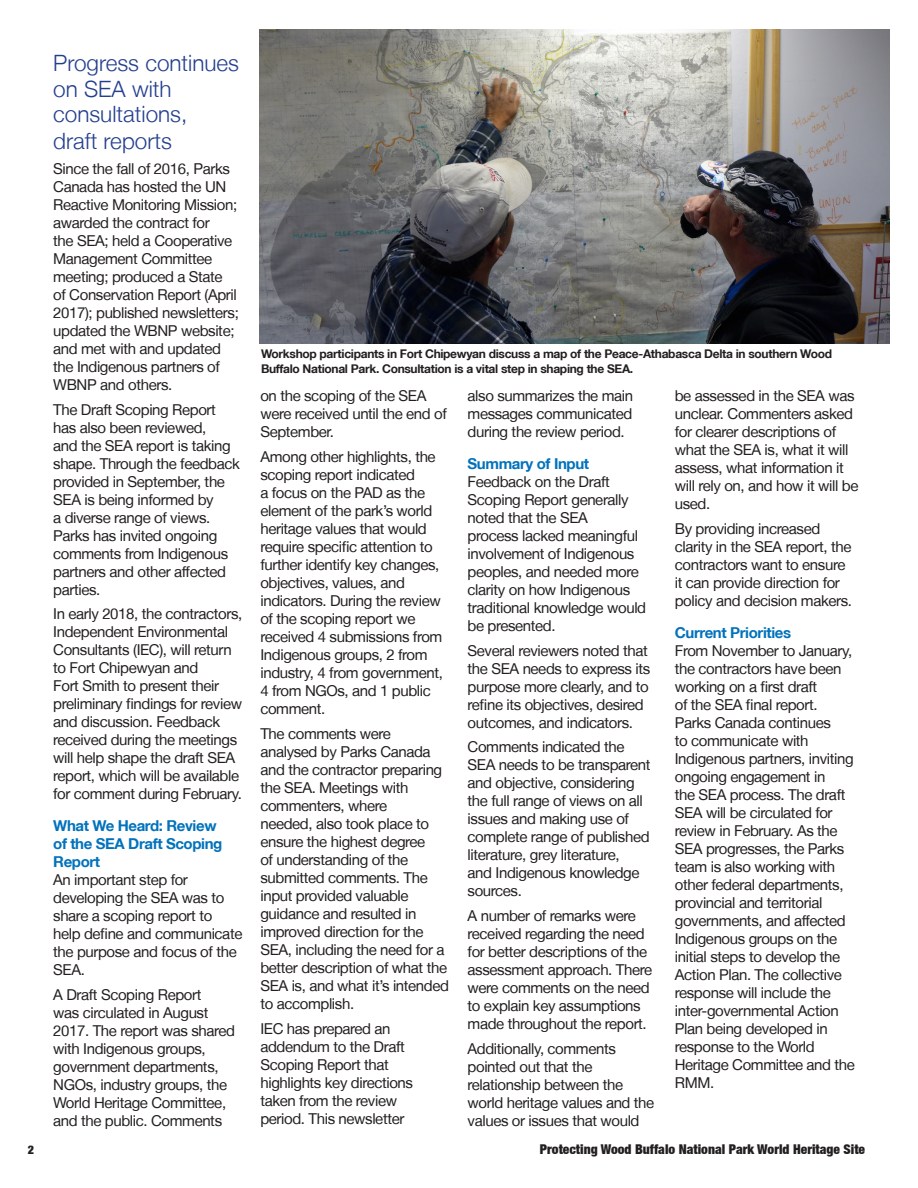
<style>
.page{position:relative;width:918px;height:1188px;background:#fff}
.page>*{position:absolute;margin:0;border:0;box-sizing:border-box;transform-origin:0 0}
.Paragraph_Style_1{font:300 22.5px/26px "Helvetica Neue LT";color:#253f8e}
.Body-Body_Black{font:15px/18px "Helvetica Neue LT";letter-spacing:-.025em;color:#231f20}
.Body-Body_Black-2{font:700 15px/18px "Helvetica Neue LT";letter-spacing:-.025em;color:#0072bc}
.t1{font:900 condensed 13.5px "Helvetica Neue";color:#231f20}
.Body-Body_Black-3{font:700 12px/15px "Helvetica Neue LT";letter-spacing:-.025em;color:#231f20}
.t2{font:900 condensed 12px "Helvetica Neue";color:#231f20}
</style>
<div class="page">
<img style="left:260px;top:29px;width:630px;height:314px">
<p class="t2" style="left:28px;top:1142px;width:8px">2</p>
<p class="Paragraph_Style_1" style="left:53px;top:50px;width:187px">Progress continues on SEA with consultations,<br>draft reports</p>
<p class="Body-Body_Black" style="left:53px;top:159px;width:187px">Since the fall of 2016, Parks<br>Canada has hosted the UN<br>Reactive Monitoring Mission; awarded the contract for<br>the SEA; held a Cooperative<br>Management Committee meeting; produced a State of Conservation Report (April<br>2017); published newsletters; updated the WBNP website; and met with and updated the Indigenous partners of<br>WBNP and others.</p>
<p class="Body-Body_Black" style="left:53px;top:400px;width:188px">The Draft Scoping Report has also been reviewed,<br>and the SEA report is taking shape. Through the feedback provided in September, the<br>SEA is being informed by<br>a diverse range of views.<br>Parks has invited ongoing comments from Indigenous partners and other affected parties.</p>
<p class="Body-Body_Black" style="left:53px;top:605px;width:191px">In early 2018, the contractors,<br>Independent Environmental<br>Consultants (IEC), will return to Fort Chipewyan and<br>Fort Smith to present their preliminary findings for review and discussion. Feedback received during the meetings will help shape the draft SEA report, which will be available for comment during February.</p>
<p class="Body-Body_Black-2" style="left:53px;top:816px;width:171px">What We Heard: Review of the SEA Draft Scoping<br>Report</p>
<p class="Body-Body_Black" style="left:53px;top:870px;width:191px">An important step for developing the SEA was to share a scoping report to help define and communicate the purpose and focus of the<br>SEA.</p>
<p class="Body-Body_Black" style="left:53px;top:985px;width:183px">A Draft Scoping Report<br>was circulated in August<br>2017. The report was shared with Indigenous groups, government departments,<br>NGOs, industry groups, the<br>World Heritage Committee, and the public. Comments</p>
<p class="Body-Body_Black-3" style="left:261px;top:346px;width:573px">Workshop participants in Fort Chipewyan discuss a map of the Peace-Athabasca Delta in southern Wood<br>Buffalo National Park. Consultation is a vital step in shaping the SEA.</p>
<p class="Body-Body_Black" style="left:260px;top:387px;width:188px">on the scoping of the SEA were received until the end of<br>September.</p>
<p class="Body-Body_Black" style="left:260px;top:448px;width:184px">Among other highlights, the scoping report indicated<br>a focus on the PAD as the element of the park’s world heritage values that would require specific attention to further identify key changes, objectives, values, and indicators. During the review of the scoping report we received 4 submissions from<br>Indigenous groups, 2 from industry, 4 from government,<br>4 from NGOs, and 1 public comment.</p>
<p class="Body-Body_Black" style="left:260px;top:724px;width:190px">The comments were analysed by Parks Canada and the contractor preparing the SEA. Meetings with commenters, where<br>needed, also took place to ensure the highest degree<br>of understanding of the submitted comments. The input provided valuable guidance and resulted in improved direction for the<br>SEA, including the need for a better description of what the<br>SEA is, and what it’s intended to accomplish.</p>
<p class="Body-Body_Black" style="left:260px;top:1019px;width:154px">IEC has prepared an addendum to the Draft<br>Scoping Report that highlights key directions taken from the review period. This newsletter</p>
<p class="Body-Body_Black" style="left:468px;top:387px;width:167px;text-align:justify">also summarizes the main messages communicated during the review period.</p>
<p class="Body-Body_Black-2" style="left:468px;top:454px;width:123px">Summary of Input</p>
<p class="Body-Body_Black" style="left:468px;top:472px;width:180px">Feedback on the Draft<br>Scoping Report generally noted that the SEA<br>process lacked meaningful involvement of Indigenous peoples, and needed more clarity on how Indigenous traditional knowledge would be presented.</p>
<p class="Body-Body_Black" style="left:468px;top:641px;width:184px">Several reviewers noted that the SEA needs to express its purpose more clearly, and to refine its objectives, desired outcomes, and indicators.</p>
<p class="Body-Body_Black" style="left:468px;top:738px;width:185px">Comments indicated the<br>SEA needs to be transparent and objective, considering the full range of views on all issues and making use of complete range of published literature, grey literature,<br>and Indigenous knowledge sources.</p>
<p class="Body-Body_Black" style="left:468px;top:907px;width:186px">A number of remarks were received regarding the need for better descriptions of the assessment approach. There were comments on the need to explain key assumptions made throughout the report.</p>
<p class="Body-Body_Black" style="left:468px;top:1039px;width:188px">Additionally, comments pointed out that the relationship between the world heritage values and the values or issues that would</p>
<p class="Body-Body_Black" style="left:675px;top:387px;width:185px">be assessed in the SEA was unclear. Commenters asked for clearer descriptions of what the SEA is, what it will assess, what information it will rely on, and how it will be used.</p>
<p class="Body-Body_Black" style="left:675px;top:520px;width:179px">By providing increased clarity in the SEA report, the contractors want to ensure it can provide direction for policy and decision makers.</p>
<p class="Body-Body_Black-2" style="left:675px;top:623px;width:118px">Current Priorities</p>
<p class="Body-Body_Black" style="left:675px;top:641px;width:182px">From November to January, the contractors have been working on a first draft<br>of the SEA final report.<br>Parks Canada continues<br>to communicate with<br>Indigenous partners, inviting ongoing engagement in<br>the SEA process. The draft<br>SEA will be circulated for review in February. As the<br>SEA progresses, the Parks team is also working with other federal departments, provincial and territorial governments, and affected<br>Indigenous groups on the initial steps to develop the<br>Action Plan. The collective response will include the inter-governmental Action<br>Plan being developed in response to the World<br>Heritage Committee and the<br>RMM.</p>
<p class="t1" style="left:540px;top:1140px;width:327px">Protecting Wood Buffalo National Park World Heritage Site</p>
</div>
